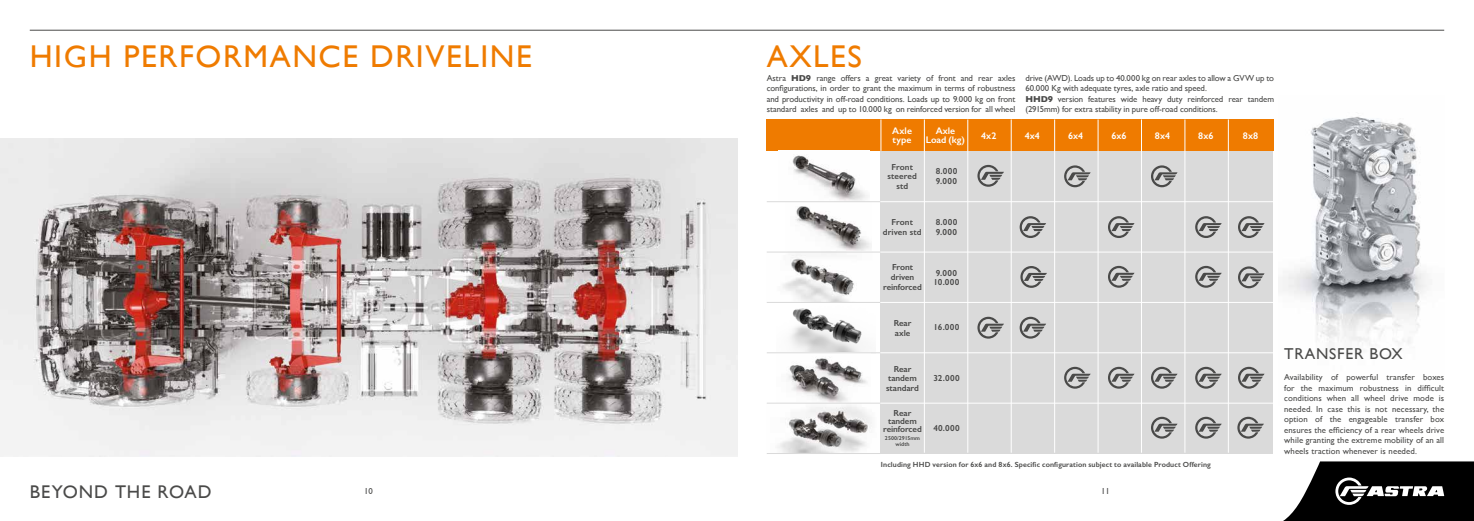
<style>
.page{position:relative;width:1474px;height:521px;background:#fff}
.page>*{position:absolute;margin:0;border:0;box-sizing:border-box;transform-origin:0 0}
.t1{font:31.5px "Gill Sans";letter-spacing:.05em;color:#ef7b00}
.t2{font:18.38px "Gill Sans";letter-spacing:.055em;color:#4a4a49}
.t3{font:15.75px "Gill Sans";letter-spacing:.05em;color:#4a4a49}
.t4{font:600 9.62px/8.8px "Gill Sans";letter-spacing:-.005em;color:#fff}
.t5{font:8.75px/10.5px "Gill Sans";letter-spacing:-.01em;color:#4a4a49;text-align:justify}
.t6{font:600 8.75px/9.6px "Gill Sans";letter-spacing:-.005em;color:#4a4a49;text-align:center}
.t7{font:600 8.75px/9.6px "Gill Sans";letter-spacing:.015em;color:#4a4a49;text-align:center}
.t8{font:600 7.44px "Gill Sans";letter-spacing:.015em;color:#4a4a49}
.t9{font:600 5.69px/6.1px "Gill Sans";letter-spacing:.005em;color:#4a4a49;text-align:center}
.s1{font-weight:700}
</style>
<div class="page">
<img style="left:790px;top:308px;width:72px;height:44px">
<svg style="left:1283px;top:461px;width:190px;height:60px"></svg>
<hr style="left:30px;top:30px;width:1414px;height:1px;background:#4a4a49">
<img style="left:1282px;top:117px;width:145px;height:228px">
<div style="left:766px;top:119px;width:508px;height:32px;background:#ef7b00"></div>
<img style="left:792px;top:155px;width:76px;height:46px">
<img style="left:785px;top:206px;width:86px;height:46px">
<img style="left:783px;top:255px;width:71px;height:47px">
<img style="left:776px;top:353px;width:95px;height:50px">
<img style="left:777px;top:405px;width:95px;height:48px">
<hr style="left:880px;top:119px;width:1px;height:32px;background:#fff">
<div style="left:880px;top:151px;width:392px;height:302px;background:#dadada"></div>
<hr style="left:766px;top:201px;width:115px;height:1px;background:#dadada">
<hr style="left:766px;top:252px;width:115px;height:1px;background:#dadada">
<hr style="left:766px;top:302px;width:115px;height:1px;background:#dadada">
<hr style="left:766px;top:352px;width:115px;height:1px;background:#dadada">
<hr style="left:766px;top:403px;width:115px;height:1px;background:#dadada">
<hr style="left:766px;top:453px;width:115px;height:1px;background:#dadada">
<hr style="left:924px;top:119px;width:1px;height:334px;background:#fff">
<hr style="left:967px;top:119px;width:1px;height:334px;background:#fff">
<hr style="left:1010px;top:119px;width:1px;height:334px;background:#fff">
<hr style="left:1054px;top:119px;width:1px;height:334px;background:#fff">
<hr style="left:1097px;top:119px;width:1px;height:334px;background:#fff">
<hr style="left:1141px;top:119px;width:1px;height:334px;background:#fff">
<hr style="left:1184px;top:119px;width:1px;height:334px;background:#fff">
<hr style="left:1227px;top:119px;width:1px;height:334px;background:#fff">
<svg style="left:977px;top:165px;width:27px;height:22px"></svg>
<svg style="left:1019px;top:216px;width:27px;height:22px"></svg>
<hr style="left:880px;top:201px;width:393px;height:1px;background:#fff">
<hr style="left:880px;top:252px;width:393px;height:1px;background:#fff">
<hr style="left:880px;top:302px;width:393px;height:1px;background:#fff">
<hr style="left:880px;top:352px;width:393px;height:1px;background:#fff">
<hr style="left:880px;top:403px;width:393px;height:1px;background:#fff">
<svg style="left:1064px;top:165px;width:26px;height:22px"></svg>
<svg style="left:1151px;top:165px;width:26px;height:22px"></svg>
<svg style="left:1108px;top:216px;width:26px;height:22px"></svg>
<svg style="left:1108px;top:266px;width:26px;height:22px"></svg>
<svg style="left:1195px;top:216px;width:26px;height:22px"></svg>
<svg style="left:1195px;top:266px;width:26px;height:22px"></svg>
<svg style="left:1238px;top:216px;width:26px;height:22px"></svg>
<svg style="left:1238px;top:266px;width:26px;height:22px"></svg>
<svg style="left:977px;top:317px;width:27px;height:22px"></svg>
<svg style="left:1019px;top:317px;width:27px;height:22px"></svg>
<svg style="left:1064px;top:367px;width:26px;height:22px"></svg>
<svg style="left:1108px;top:367px;width:26px;height:22px"></svg>
<svg style="left:1151px;top:367px;width:26px;height:22px"></svg>
<svg style="left:1195px;top:367px;width:26px;height:22px"></svg>
<svg style="left:1238px;top:367px;width:26px;height:22px"></svg>
<svg style="left:1151px;top:417px;width:26px;height:22px"></svg>
<svg style="left:1195px;top:417px;width:26px;height:22px"></svg>
<svg style="left:1237px;top:417px;width:26px;height:22px"></svg>
<img style="left:0;top:139px;width:737px;height:317px">
<svg style="left:1020px;top:266px;width:26px;height:22px"></svg>
<h1 class="t1" style="left:30px;top:43px;width:503px">HIGH PERFORMANCE DRIVELINE</h1>
<h1 class="t1" style="left:766px;top:43px;width:97px">AXLES</h1>
<p class="t5" style="left:766px;top:73px;width:250px">Astra <span class="s1">HD9</span> range offers a great variety of front and rear axles configurations, in order to grant the maximum in terms of robustness and productivity in off-road conditions. Loads up to 9.000 kg on front standard axles and up to 10.000 kg on reinforced version for all wheel</p>
<p class="t5" style="left:1025px;top:73px;width:250px;text-align:left">drive (AWD). Loads up to 40.000 kg on rear axles to allow a GVW up to 60.000 Kg with adequate tyres, axle ratio and speed.<br><span class="s1">HHD9</span> version features wide heavy duty reinforced rear tandem (2915mm) for extra stability in pure off-road conditions.</p>
<p class="t4" style="left:892px;top:128px;width:21px">Axle type</p>
<p class="t4" style="left:926px;top:128px;width:40px;text-align:center">Axle<br>Load (kg)</p>
<p class="t4" style="left:981px;top:132px;width:17px">4x2</p>
<p class="t4" style="left:1024px;top:132px;width:17px">4x4</p>
<p class="t4" style="left:1068px;top:132px;width:17px">6x4</p>
<p class="t4" style="left:1111px;top:132px;width:17px">6x6</p>
<p class="t4" style="left:1154px;top:132px;width:17px">8x4</p>
<p class="t4" style="left:1198px;top:132px;width:17px">8x6</p>
<p class="t4" style="left:1242px;top:132px;width:17px">8x8</p>
<p class="t7" style="left:887px;top:163px;width:31px">Front steered std</p>
<p class="t6" style="left:883px;top:218px;width:40px">Front driven std</p>
<p class="t6" style="left:883px;top:263px;width:40px">Front driven reinforced</p>
<p class="t6" style="left:893px;top:319px;width:19px;text-align:left">Rear axle</p>
<p class="t6" style="left:886px;top:364px;width:34px">Rear tandem standard</p>
<p class="t6" style="left:883px;top:410px;width:40px;line-height:7.9px">Rear tandem reinforced</p>
<p class="t9" style="left:885px;top:435px;width:37px">2500/2915mm width</p>
<p class="t6" style="left:935px;top:167px;width:23px;text-align:left">8.000<br>9.000</p>
<p class="t6" style="left:935px;top:218px;width:23px;text-align:left">8.000<br>9.000</p>
<p class="t6" style="left:933px;top:269px;width:27px;text-align:left">9.000<br>10.000</p>
<p class="t6" style="left:933px;top:323px;width:27px">16.000</p>
<p class="t6" style="left:933px;top:374px;width:28px">32.000</p>
<p class="t6" style="left:933px;top:424px;width:28px">40.000</p>
<p class="t8" style="left:881px;top:460px;width:331px">Including HHD version for 6x6 and 8x6. Specific configuration subject to available Product Offering</p>
<h2 class="t2" style="left:30px;top:484px;width:183px">BEYOND THE ROAD</h2>
<p class="t5" style="left:364px;top:487px;width:10px">10</p>
<p class="t5" style="left:1101px;top:487px;width:10px">11</p>
<h3 class="t3" style="left:1284px;top:347px;width:120px">TRANSFER BOX</h3>
<p class="t5" style="left:1284px;top:372px;width:162px">Availability of powerful transfer boxes for the maximum robustness in difficult conditions when all wheel drive mode is needed. In case this is not necessary, the option of the engageable transfer box ensures the efficiency of a rear wheels drive while granting the extreme mobility of an all wheels traction whenever is needed.</p>
</div>
